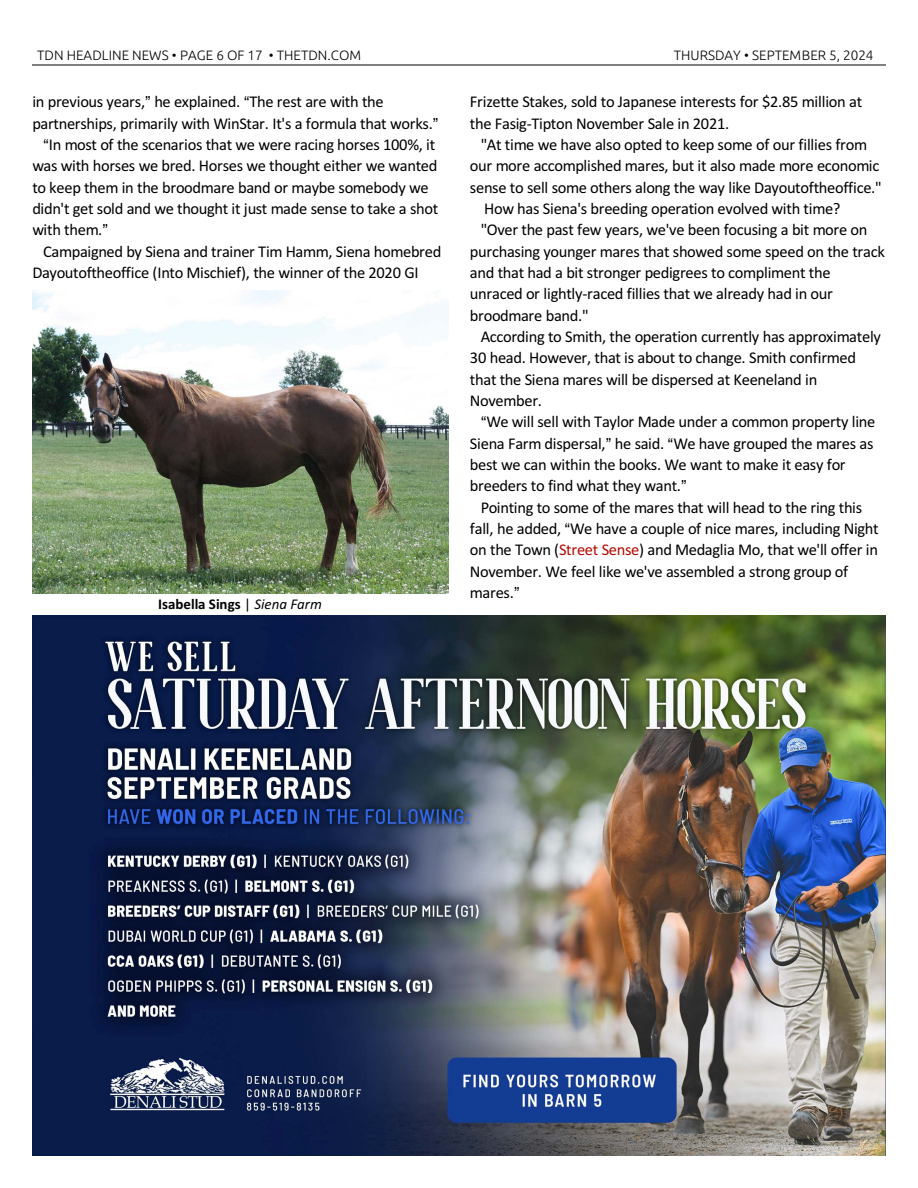
<style>
.page{position:relative;width:918px;height:1188px;background:#fff}
.page>*{position:absolute;margin:0;border:0;box-sizing:border-box;transform-origin:0 0}
.t1{font:16.5px/21.3px "Calibri";letter-spacing:-.02em;color:#000}
.t2{font:700 15px "Calibri";color:#000}
.t3{font:300 13.5px "Ubuntu";color:#000}
.s1{font-weight:400}
.s2{font-weight:400;font-style:italic}
.s3{color:#b30b00}
</style>
<div class="page">
<hr style="left:32px;top:64px;width:853px;height:1px;background:#808080">
<img style="left:32px;top:616px;width:854px;height:540px">
<img style="left:32px;top:291px;width:416px;height:302px">
<p class="t3" style="left:37px;top:49px;width:325px">TDN HEADLINE NEWS • PAGE 6 OF 17 • THETDN.COM</p>
<p class="t3" style="left:674px;top:49px;width:201px">THURSDAY • SEPTEMBER 5, 2024</p>
<p class="t1" style="left:32px;top:93px;width:353px">in previous years, he explained. The rest are with the</p>
<p class="t1" style="left:32px;top:114px;width:402px">partnerships, primarily with WinStar. It's a formula that works.</p>
<p class="t1" style="left:49px;top:135px;width:388px">In most of the scenarios that we were racing horses 100%, it</p>
<p class="t1" style="left:32px;top:157px;width:407px">was with horses we bred. Horses we thought either we wanted</p>
<p class="t1" style="left:32px;top:178px;width:398px">to keep them in the broodmare band or maybe somebody we</p>
<p class="t1" style="left:32px;top:199px;width:407px">didn't get sold and we thought it just made sense to take a shot</p>
<p class="t1" style="left:32px;top:221px;width:72px">with them.</p>
<p class="t1" style="left:43px;top:242px;width:400px">Campaigned by Siena and trainer Tim Hamm, Siena homebred</p>
<p class="t1" style="left:32px;top:263px;width:388px">Dayoutoftheoffice (Into Mischief), the winner of the 2020 GI</p>
<p class="t2" style="left:158px;top:598px;width:165px">Isabella Sings <span class="s1">|</span> <span class="s2">Siena Farm</span></p>
<p class="t1" style="left:470px;top:93px;width:394px">Frizette Stakes, sold to Japanese interests for $2.85 million at the Fasig-Tipton November Sale in 2021.</p>
<p class="t1" style="left:481px;top:135px;width:388px">"At time we have also opted to keep some of our fillies from</p>
<p class="t1" style="left:470px;top:157px;width:411px">our more accomplished mares, but it also made more economic</p>
<p class="t1" style="left:470px;top:178px;width:413px">sense to sell some others along the way like Dayoutoftheoffice."</p>
<p class="t1" style="left:484px;top:199px;width:358px">How has Siena's breeding operation evolved with time?</p>
<p class="t1" style="left:481px;top:221px;width:388px">"Over the past few years, we've been focusing a bit more on</p>
<p class="t1" style="left:470px;top:242px;width:416px">purchasing younger mares that showed some speed on the track</p>
<p class="t1" style="left:470px;top:263px;width:362px">and that had a bit stronger pedigrees to compliment the</p>
<p class="t1" style="left:470px;top:285px;width:364px">unraced or lightly-raced fillies that we already had in our</p>
<p class="t1" style="left:470px;top:306px;width:120px">broodmare band."</p>
<p class="t1" style="left:481px;top:327px;width:402px">According to Smith, the operation currently has approximately</p>
<p class="t1" style="left:470px;top:349px;width:388px">30 head. However, that is about to change. Smith confirmed</p>
<p class="t1" style="left:470px;top:370px;width:349px">that the Siena mares will be dispersed at Keeneland in</p>
<p class="t1" style="left:470px;top:391px;width:74px">November.</p>
<p class="t1" style="left:486px;top:413px;width:390px">We will sell with Taylor Made under a common property line</p>
<p class="t1" style="left:470px;top:434px;width:405px">Siena Farm dispersal, he said. We have grouped the mares as</p>
<p class="t1" style="left:470px;top:455px;width:377px">best we can within the books. We want to make it easy for</p>
<p class="t1" style="left:470px;top:477px;width:213px">breeders to find what they want.</p>
<p class="t1" style="left:481px;top:498px;width:383px">Pointing to some of the mares that will head to the ring this</p>
<p class="t1" style="left:470px;top:519px;width:410px">fall, he added, We have a couple of nice mares, including Night</p>
<p class="t1" style="left:470px;top:541px;width:410px">on the Town (<span class="s3">Street Sense</span>) and Medaglia Mo, that we'll offer in</p>
<p class="t1" style="left:470px;top:562px;width:380px">November. We feel like we've assembled a strong group of</p>
<p class="t1" style="left:470px;top:583px;width:45px">mares.</p>
</div>
